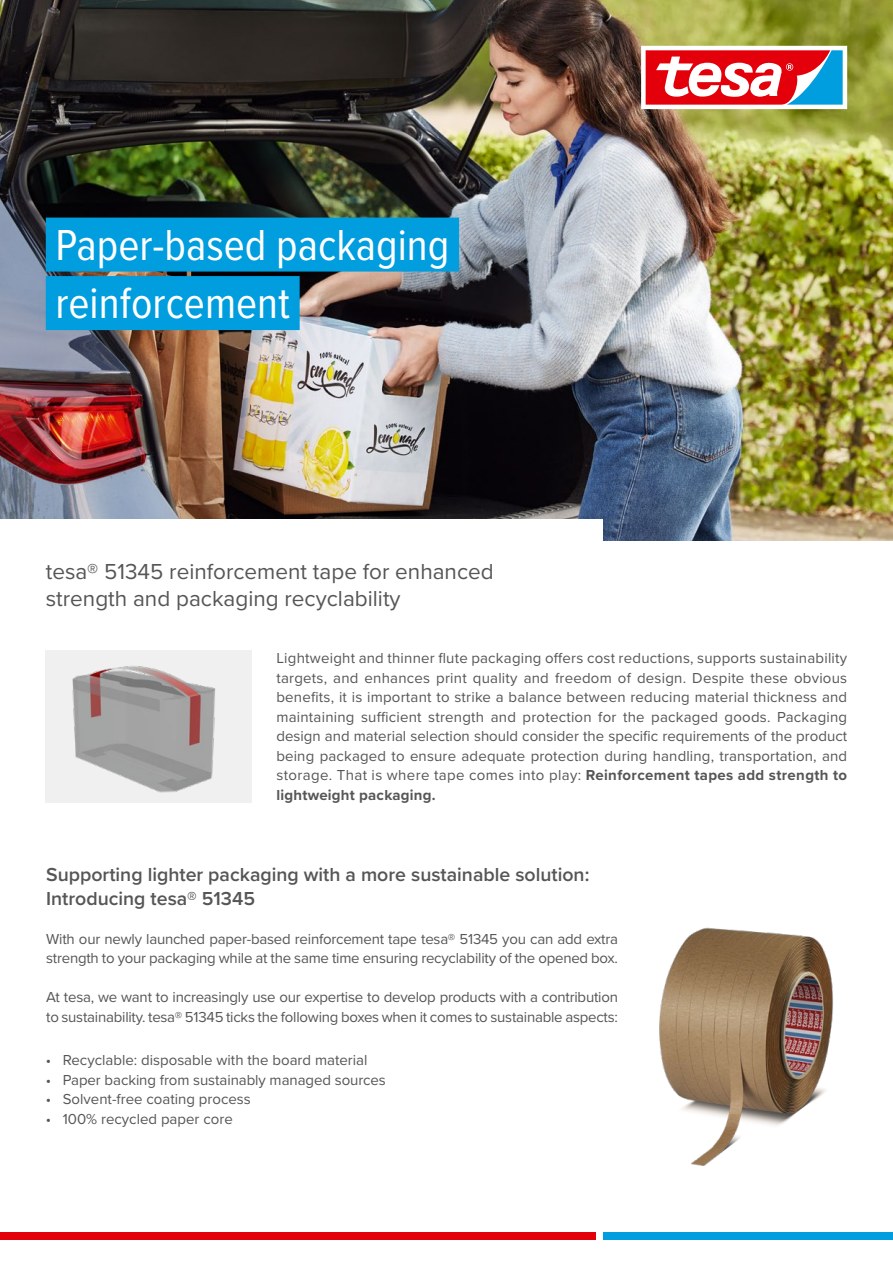
<style>
.page{position:relative;width:893px;height:1263px;background:#fff}
.page>*{position:absolute;margin:0;border:0;box-sizing:border-box;transform-origin:0 0}
.t1{font:45px/58.5px "Proxima Nova Cond";color:#fff}
.t2{font:22.5px/27px "Proxima Nova";color:#565655}
.t3{font:600 19.5px/23.4px "Proxima Nova";color:#565655}
.t4{font:15px/19.5px "Proxima Nova";letter-spacing:-.015em;color:#565655}
.s1{font-weight:700}
</style>
<div class="page">
<img style="left:0;top:0;width:893px;height:540px">
<div style="left:0;top:519px;width:603px;height:24px;background:#fff"></div>
<div style="left:46px;top:651px;width:206px;height:152px;background:#f0f0f0"></div>
<img style="left:72px;top:666px;width:144px;height:127px">
<div style="left:0;top:1232px;width:595px;height:8px;background:#e3000b"></div>
<div style="left:603px;top:1232px;width:290px;height:8px;background:#009ddf"></div>
<svg style="left:641px;top:46px;width:206px;height:63px"></svg>
<img style="left:659px;top:927px;width:174px;height:239px">
<div style="left:46px;top:218px;width:413px;height:54px;background:#009ddf"></div>
<div style="left:46px;top:276px;width:254px;height:54px;background:#009ddf"></div>
<h1 class="t1" style="left:55px;top:214px;width:395px">Paper-based packaging reinforcement</h1>
<h2 class="t2" style="left:46px;top:556px;width:449px">tesa® 51345 reinforcement tape for enhanced strength and packaging recyclability</h2>
<p class="t4" style="left:276px;top:648px;width:572px;text-align:justify">Lightweight and thinner flute packaging offers cost reductions, supports sustainability targets, and enhances print quality and freedom of design. Despite these obvious benefits, it is important to strike a balance between reducing material thickness and maintaining sufficient strength and protection for the packaged goods. Packaging design and material selection should consider the specific requirements of the product being packaged to ensure adequate protection during handling, transportation, and storage. That is where tape comes into play: <span class="s1">Reinforcement tapes add strength to lightweight packaging.</span></p>
<h3 class="t3" style="left:46px;top:862px;width:545px">Supporting lighter packaging with a more sustainable solution:<br>Introducing tesa® 51345</h3>
<p class="t4" style="left:46px;top:928px;width:573px">With our newly launched paper-based reinforcement tape tesa® 51345 you can add extra strength to your packaging while at the same time ensuring recyclability of the opened box.</p>
<p class="t4" style="left:46px;top:987px;width:573px">At tesa, we want to increasingly use our expertise to develop products with a contribution to sustainability. tesa® 51345 ticks the following boxes when it comes to sustainable aspects:</p>
<p class="t4" style="left:46px;top:1050px;width:323px">• Recyclable: disposable with the board material</p>
<p class="t4" style="left:46px;top:1069px;width:342px">• Paper backing from sustainably managed sources</p>
<p class="t4" style="left:46px;top:1089px;width:207px">• Solvent-free coating process</p>
<p class="t4" style="left:46px;top:1108px;width:188px">• 100% recycled paper core</p>
</div>
